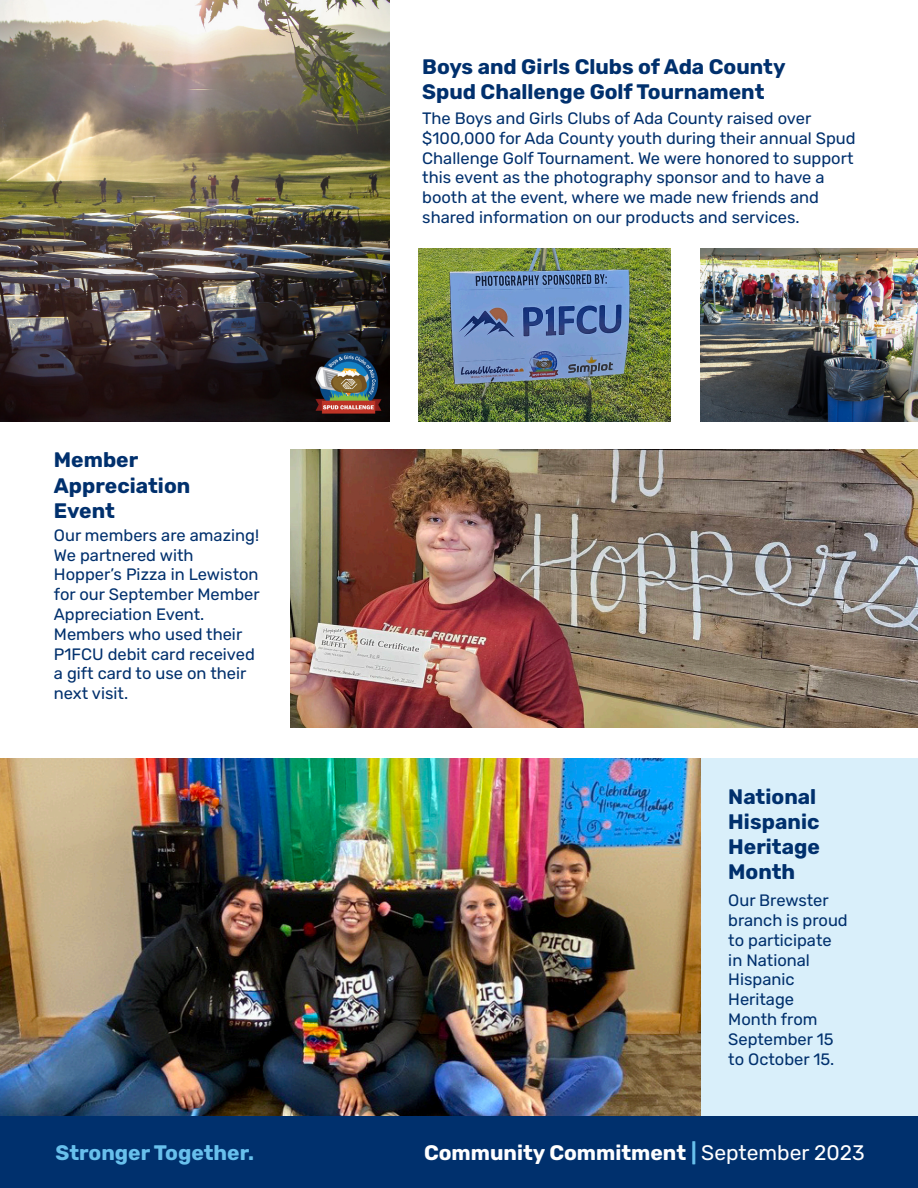
<style>
.page{position:relative;width:918px;height:1188px;background:#fff}
.page>*{position:absolute;margin:0;border:0;box-sizing:border-box;transform-origin:0 0}
.t1{font:700 21px/25.2px "Rubik";color:#00306d}
.t2{font:700 21px "Rubik";color:#fff}
.t3{font:700 21px "Rubik";color:#68c0ec}
.t4{font:16.5px/19.8px "Rubik";color:#00306d}
.s1{color:#68c0ec}
.s2{font-weight:400}
</style>
<div class="page">
<div style="left:0;top:1116px;width:918px;height:72px;background:#00306d"></div>
<img style="left:0;top:0;width:390px;height:421px">
<img style="left:291px;top:450px;width:627px;height:278px">
<img style="left:700px;top:248px;width:218px;height:173px">
<div style="left:0;top:758px;width:918px;height:358px;background:#d9effa"></div>
<img style="left:0;top:758px;width:700px;height:358px">
<img style="left:418px;top:248px;width:253px;height:173px">
<p class="t1" style="left:54px;top:448px;width:138px">Member<br>Appreciation<br>Event</p>
<p class="t4" style="left:54px;top:526px;width:207px">Our members are amazing!<br>We partnered with<br>Hopper’s Pizza in Lewiston for our September Member<br>Appreciation Event.<br>Members who used their<br>P1FCU debit card received a gift card to use on their next visit.</p>
<p class="t1" style="left:422px;top:54px;width:365px">Boys and Girls Clubs of Ada County<br>Spud Challenge Golf Tournament</p>
<p class="t4" style="left:422px;top:109px;width:435px">The Boys and Girls Clubs of Ada County raised over $100,000 for Ada County youth during their annual Spud Challenge Golf Tournament. We were honored to support this event as the photography sponsor and to have a booth at the event, where we made new friends and shared information on our products and services.</p>
<p class="t1" style="left:728px;top:785px;width:93px">National<br>Hispanic<br>Heritage<br>Month</p>
<p class="t4" style="left:728px;top:891px;width:121px">Our Brewster branch is proud to participate in National<br>Hispanic<br>Heritage<br>Month from<br>September 15 to October 15.</p>
<p class="t3" style="left:55px;top:1141px;width:200px">Stronger Together.</p>
<p class="t2" style="left:424px;top:1141px;width:442px">Community Commitment <span class="s1">|</span> <span class="s2">September 2023</span></p>
</div>
